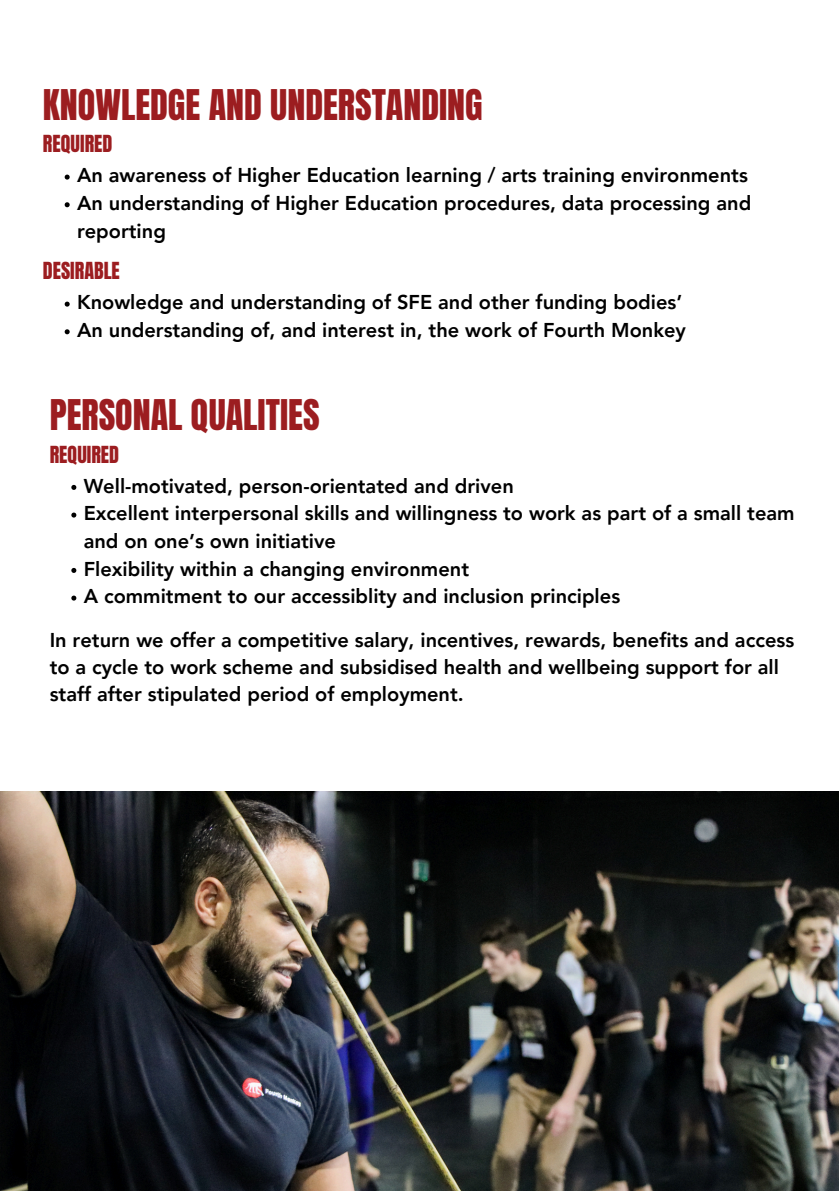
<style>
.page{position:relative;width:839px;height:1191px;background:#fff}
.page>*{position:absolute;margin:0;border:0;box-sizing:border-box;transform-origin:0 0}
.t1{font:36px "Anton";color:#9c1d20}
.t2{font:800 20px/27.6px "Avenir LT Pro";color:#000}
.t3{font:20px "Anton";color:#9c1d20}
</style>
<div class="page">
<svg style="left:71px;top:485px;width:5px;height:5px"></svg>
<svg style="left:71px;top:513px;width:5px;height:5px"></svg>
<svg style="left:71px;top:568px;width:5px;height:5px"></svg>
<svg style="left:71px;top:596px;width:5px;height:5px"></svg>
<svg style="left:65px;top:175px;width:5px;height:5px"></svg>
<svg style="left:65px;top:202px;width:5px;height:5px"></svg>
<svg style="left:65px;top:302px;width:5px;height:5px"></svg>
<svg style="left:65px;top:329px;width:5px;height:5px"></svg>
<img style="left:0;top:792px;width:838px;height:399px">
<h1 class="t1" style="left:43px;top:79px;width:441px">KNOWLEDGE AND UNDERSTANDING</h1>
<p class="t3" style="left:43px;top:129px;width:71px">REQUIRED</p>
<p class="t2" style="left:77px;top:163px;width:675px">An awareness of Higher Education learning / arts training environments<br>An understanding of Higher Education procedures, data processing and reporting</p>
<p class="t3" style="left:43px;top:257px;width:78px">DESIRABLE</p>
<p class="t2" style="left:77px;top:290px;width:610px">Knowledge and understanding of SFE and other funding bodies’<br>An understanding of, and interest in, the work of Fourth Monkey</p>
<h1 class="t1" style="left:50px;top:389px;width:271px">PERSONAL QUALITIES</h1>
<p class="t3" style="left:50px;top:440px;width:71px">REQUIRED</p>
<p class="t2" style="left:84px;top:474px;width:712px">Well-motivated, person-orientated and driven<br>Excellent interpersonal skills and willingness to work as part of a small team and on one’s own initiative<br>Flexibility within a changing environment<br>A commitment to our accessiblity and inclusion principles</p>
<h3 class="t2" style="left:50px;top:629px;width:746px;line-height:27px">In return we offer a competitive salary, incentives, rewards, benefits and access to a cycle to work scheme and subsidised health and wellbeing support for all staff after stipulated period of employment.</h3>
</div>
